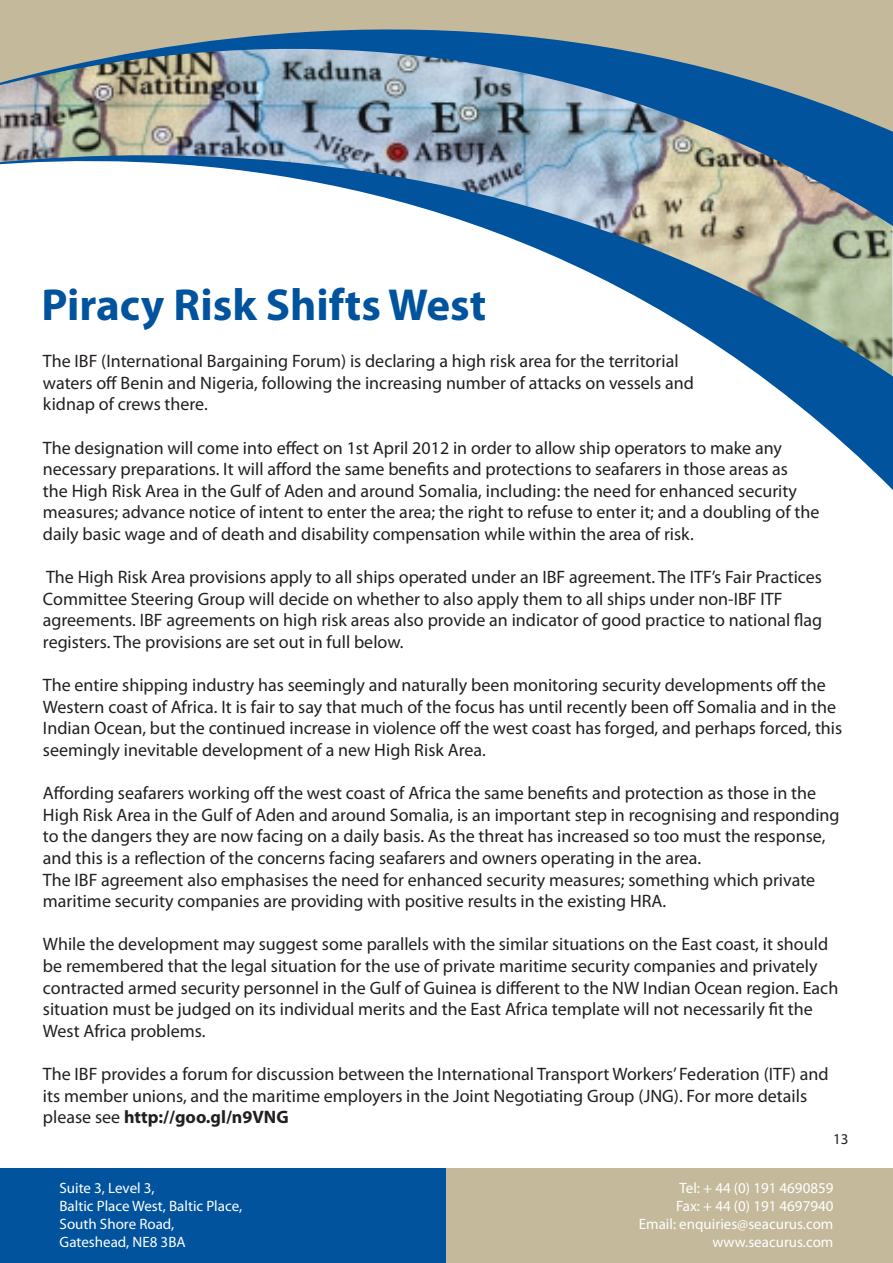
<style>
.page{position:relative;width:893px;height:1263px;background:#fff}
.page>*{position:absolute;margin:0;border:0;box-sizing:border-box;transform-origin:0 0}
.t1{font:700 45px "Myriad Pro";color:#01539e}
.t2{font:18px/21.6px "Myriad Pro";color:#231f20}
.t3{font:15px/18px "Myriad Pro";color:#fff}
.t4{font:15px "Myriad Pro";color:#231f20}
.s1{font-weight:700}
</style>
<div class="page">
<div style="left:0;top:1169px;width:446px;height:94px;background:#01539e"></div>
<div style="left:446px;top:1169px;width:447px;height:94px;background:#c5b99c"></div>
<svg style="left:0;top:0;width:893px;height:490px"></svg>
<h1 class="t1" style="left:41px;top:276px;width:446px">Piracy Risk Shifts West</h1>
<p class="t2" style="left:43px;top:350px;width:652px">The IBF (International Bargaining Forum) is declaring a high risk area for the territorial waters off Benin and Nigeria, following the increasing number of attacks on vessels and kidnap of crews there.</p>
<p class="t2" style="left:43px;top:436px;width:778px">The designation will come into effect on 1st April 2012 in order to allow ship operators to make any necessary preparations. It will afford the same benefits and protections to seafarers in those areas as<br>the High Risk Area in the Gulf of Aden and around Somalia, including: the need for enhanced security measures; advance notice of intent to enter the area; the right to refuse to enter it; and a doubling of the daily basic wage and of death and disability compensation while within the area of risk.</p>
<p class="t2" style="left:43px;top:566px;width:781px">The High Risk Area provisions apply to all ships operated under an IBF agreement. The ITF’s Fair Practices Committee Steering Group will decide on whether to also apply them to all ships under non-IBF ITF agreements. IBF agreements on high risk areas also provide an indicator of good practice to national flag registers. The provisions are set out in full below.</p>
<p class="t2" style="left:43px;top:674px;width:801px">The entire shipping industry has seemingly and naturally been monitoring security developments off the Western coast of Africa. It is fair to say that much of the focus has until recently been off Somalia and in the Indian Ocean, but the continued increase in violence off the west coast has forged, and perhaps forced, this seemingly inevitable development of a new High Risk Area.</p>
<p class="t2" style="left:43px;top:782px;width:798px">Affording seafarers working off the west coast of Africa the same benefits and protection as those in the High Risk Area in the Gulf of Aden and around Somalia, is an important step in recognising and responding to the dangers they are now facing on a daily basis. As the threat has increased so too must the response, and this is a reflection of the concerns facing seafarers and owners operating in the area.<br>The IBF agreement also emphasises the need for enhanced security measures; something which private maritime security companies are providing with positive results in the existing HRA.</p>
<p class="t2" style="left:43px;top:933px;width:797px">While the development may suggest some parallels with the similar situations on the East coast, it should be remembered that the legal situation for the use of private maritime security companies and privately contracted armed security personnel in the Gulf of Guinea is different to the NW Indian Ocean region. Each situation must be judged on its individual merits and the East Africa template will not necessarily fit the West Africa problems.</p>
<p class="t2" style="left:43px;top:1063px;width:787px">The IBF provides a forum for discussion between the International Transport Workers’ Federation (ITF) and its member unions, and the maritime employers in the Joint Negotiating Group (JNG). For more details please see <span class="s1">http://goo.gl/n9VNG</span></p>
<p class="t4" style="left:833px;top:1130px;width:17px">13</p>
<p class="t3" style="left:60px;top:1179px;width:184px">Suite 3, Level 3,<br>Baltic Place West, Baltic Place,<br>South Shore Road,<br>Gateshead, NE8 3BA</p>
<p class="t3" style="left:639px;top:1179px;width:196px;text-align:right">Tel: + 44 (0) 191 4690859<br>Fax: + 44 (0) 191 4697940<br>Email: enquiries@seacurus.com www.seacurus.com</p>
</div>
